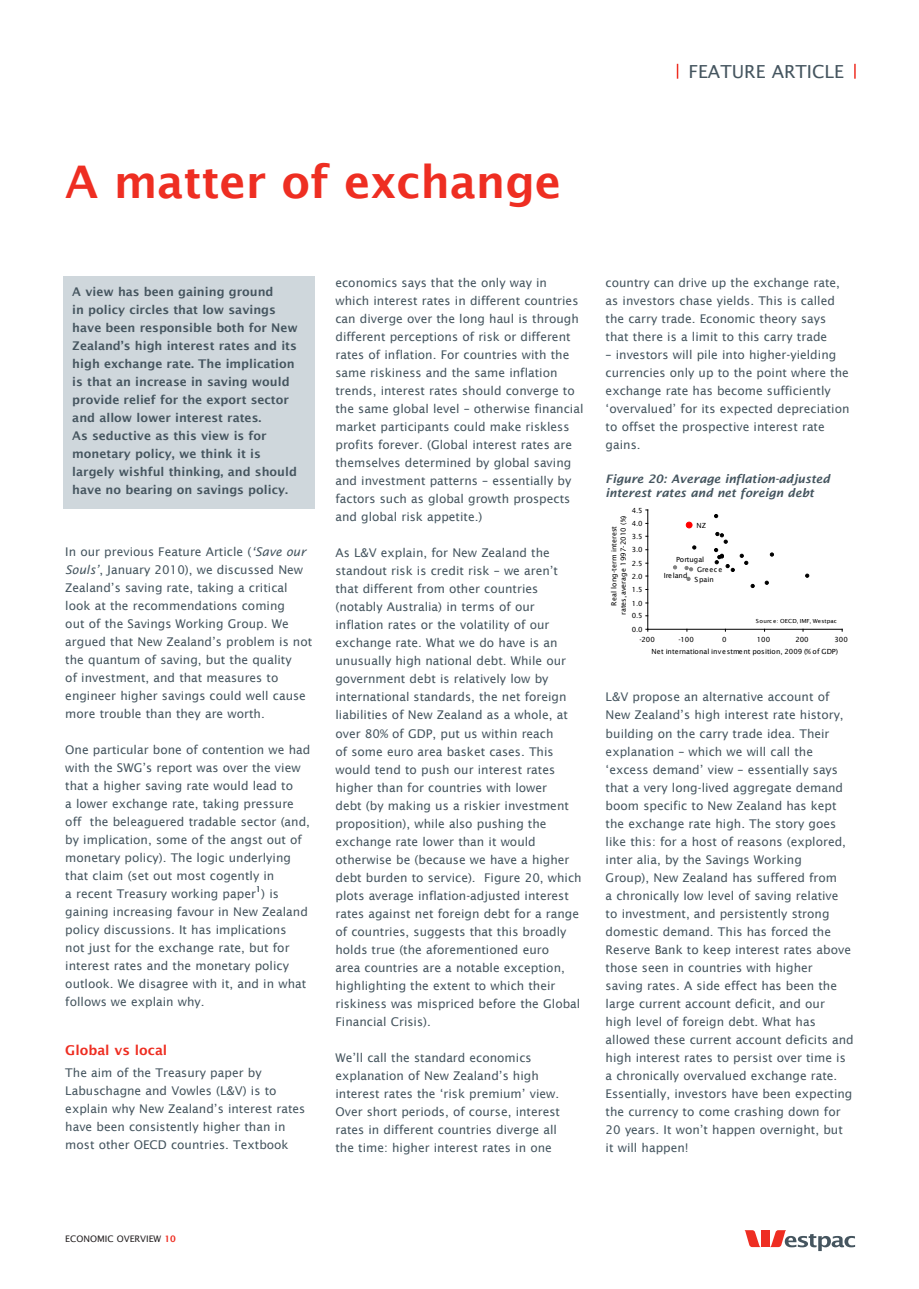
<style>
.page{position:relative;width:919px;height:1289px;background:#fff}
.page>*{position:absolute;margin:0;border:0;box-sizing:border-box;transform-origin:0 0}
.t1{font:600 45px "Lucida Sans";letter-spacing:-.005em;color:#ee2e22}
.t2{font:18px "Lucida Sans";color:#45555f}
.t3{font:600 13.5px "Lucida Sans";color:#ee2e22}
.t4{font:12px/18px "Lucida Sans";color:#45555f}
.t5{font:600 12px/18px "Lucida Sans";color:#45555f}
.t6{font:italic 600 11.7px/14.2px "Lucida Sans";letter-spacing:-.005em;color:#45555f}
.t7{font:9px "Lucida Sans";color:#231f20}
.t8{font:600 8.25px "Lucida Sans";color:#45555f}
.t9{font:7.05px/12.1px "Lucida Sans";letter-spacing:.005em;color:#000}
.t10{font:5.55px "Lucida Sans";letter-spacing:.01em;color:#000;scale:1.06 1}
.s1{font-style:italic}
.s2{font-weight:600;color:#ee2e22}
</style>
<div class="page">
<svg style="left:744px;top:1230px;width:16px;height:16px"></svg>
<div style="left:760px;top:1230px;width:9px;height:16px;background:#ee2e22"></div>
<svg style="left:770px;top:1230px;width:85px;height:20px"></svg>
<svg style="left:676px;top:64px;width:2px;height:15px"></svg>
<svg style="left:854px;top:64px;width:1px;height:15px"></svg>
<div style="left:64px;top:276px;width:251px;height:233px;background:#cfd7dc"></div>
<hr style="left:647px;top:510px;width:1px;height:119px;background:#000">
<hr style="left:647px;top:629px;width:195px;height:1px;background:#000">
<svg style="left:692px;top:545px;width:4px;height:4px"></svg>
<svg style="left:673px;top:565px;width:4px;height:4px"></svg>
<svg style="left:750px;top:584px;width:4px;height:4px"></svg>
<svg style="left:714px;top:514px;width:4px;height:4px"></svg>
<svg style="left:686px;top:522px;width:6px;height:6px"></svg>
<svg style="left:770px;top:552px;width:3px;height:4px"></svg>
<svg style="left:684px;top:566px;width:9px;height:5px"></svg>
<svg style="left:686px;top:577px;width:4px;height:4px"></svg>
<svg style="left:805px;top:573px;width:4px;height:4px"></svg>
<svg style="left:714px;top:532px;width:34px;height:40px"></svg>
<h2 class="t2" style="left:688px;top:61px;width:157px">FEATURE ARTICLE</h2>
<h1 class="t1" style="left:65px;top:156px;width:497px">A matter of exchange</h1>
<p class="t5" style="left:72px;top:282px;width:227px">A view has been gaining ground<br>in policy circles that low savings have been responsible both for New Zealand’s high interest rates and its high exchange rate. The implication is that an increase in saving would provide relief for the export sector and allow lower interest rates.<br>As seductive as this view is for monetary policy, we think it is largely wishful thinking, and should have no bearing on savings policy.</p>
<p class="t4" style="left:65px;top:542px;width:248px">In our previous Feature Article (<span class="s1">‘Save our Souls’</span>, January 2010), we discussed New Zealand’s saving rate, taking a critical look at the recommendations coming<br>out of the Savings Working Group. We argued that New Zealand’s problem is not the quantum of saving, but the quality<br>of investment, and that measures to engineer higher savings could well cause more trouble than they are worth.</p>
<p class="t4" style="left:65px;top:740px;width:246px">One particular bone of contention we had with the SWG’s report was over the view that a higher saving rate would lead to<br>a lower exchange rate, taking pressure off the beleaguered tradable sector (and, by implication, some of the angst out of monetary policy). The logic underlying that claim (set out most cogently in<br>a recent Treasury working paper ) is</p>
<p class="t8" style="left:256px;top:883px;width:7px">1</p>
<p class="t4" style="left:65px;top:902px;width:244px">gaining increasing favour in New Zealand policy discussions. It has implications not just for the exchange rate, but for interest rates and the monetary policy outlook. We disagree with it, and in what follows we explain why.</p>
<p class="t3" style="left:65px;top:1042px;width:103px">Global vs local</p>
<p class="t4" style="left:65px;top:1063px;width:241px">The aim of the Treasury paper by Labuschagne and Vowles (L&amp;V) is to explain why New Zealand’s interest rates have been consistently higher than in most other OECD countries. Textbook</p>
<p class="t4" style="left:335px;top:274px;width:249px">economics says that the only way in which interest rates in different countries can diverge over the long haul is through different perceptions of risk or different rates of inflation. For countries with the same riskiness and the same inflation trends, interest rates should converge to the same global level – otherwise financial market participants could make riskless profits forever. (Global interest rates are themselves determined by global saving and investment patterns – essentially by factors such as global growth prospects and global risk appetite.)</p>
<p class="t4" style="left:335px;top:544px;width:248px">As L&amp;V explain, for New Zealand the standout risk is credit risk – we aren’t that different from other countries (notably Australia) in terms of our inflation rates or the volatility of our exchange rate. What we do have is an unusually high national debt. While our government debt is relatively low by international standards, the net foreign liabilities of New Zealand as a whole, at over 80% of GDP, put us within reach<br>of some euro area basket cases. This would tend to push our interest rates higher than for countries with lower<br>debt (by making us a riskier investment proposition), while also pushing the exchange rate lower than it would otherwise be (because we have a higher debt burden to service). Figure 20, which plots average inflation-adjusted interest rates against net foreign debt for a range of countries, suggests that this broadly holds true (the aforementioned euro<br>area countries are a notable exception, highlighting the extent to which their riskiness was mispriced before the Global Financial Crisis).</p>
<p class="t4" style="left:335px;top:1048px;width:226px">We’ll call the standard economics explanation of New Zealand’s high interest rates the ‘risk premium’ view.<br>Over short periods, of course, interest rates in different countries diverge all the time: higher interest rates in one</p>
<p class="t4" style="left:605px;top:274px;width:236px">country can drive up the exchange rate, as investors chase yields. This is called the carry trade. Economic theory says that there is a limit to this carry trade</p>
<p class="t4" style="left:605px;top:346px;width:245px">– investors will pile into higher-yielding currencies only up to the point where the exchange rate has become sufficiently ‘overvalued’ for its expected depreciation to offset the prospective interest rate gains.</p>
<p class="t6" style="left:605px;top:471px;width:226px">Figure 20: Average inflation-adjusted interest rates and net foreign debt</p>
<p class="t9" style="left:631px;top:504px;width:12px">4.5</p>
<p class="t9" style="left:609px;top:615px;width:101px;line-height:9.6px;text-align:center;rotate:-90deg">Real long-term interest rates,average 1997-2010 (%)</p>
<p class="t9" style="left:631px;top:517px;width:12px">4.0</p>
<p class="t9" style="left:631px;top:530px;width:12px">3.5</p>
<p class="t9" style="left:631px;top:543px;width:12px">3.0</p>
<p class="t9" style="left:631px;top:557px;width:12px">2.5</p>
<p class="t9" style="left:631px;top:570px;width:12px">2.0</p>
<p class="t9" style="left:631px;top:583px;width:12px">1.5</p>
<p class="t9" style="left:631px;top:597px;width:12px">1.0</p>
<p class="t9" style="left:631px;top:609px;width:12px">0.5</p>
<p class="t9" style="left:631px;top:623px;width:12px">0.0</p>
<p class="t9" style="left:696px;top:519px;width:11px">NZ</p>
<p class="t9" style="left:676px;top:553px;width:30px">Portugal</p>
<p class="t9" style="left:663px;top:569px;width:25px">Ireland</p>
<p class="t9" style="left:697px;top:563px;width:27px">Greece</p>
<p class="t9" style="left:694px;top:573px;width:21px">Spain</p>
<p class="t10" style="left:755px;top:617px;width:78px">Source: OECD, IMF, Westpac</p>
<p class="t9" style="left:639px;top:633px;width:17px">-200</p>
<p class="t9" style="left:678px;top:633px;width:17px">-100</p>
<p class="t9" style="left:722px;top:633px;width:6px">0</p>
<p class="t9" style="left:756px;top:633px;width:15px">100</p>
<p class="t9" style="left:795px;top:633px;width:15px">200</p>
<p class="t9" style="left:651px;top:633px;width:198px;text-indent:183px">300<br>Net international investment position, 2009 (% of GDP)</p>
<p class="t4" style="left:605px;top:688px;width:249px">L&amp;V propose an alternative account of New Zealand’s high interest rate history, building on the carry trade idea. Their explanation – which we will call the ‘excess demand’ view – essentially says that a very long-lived aggregate demand boom specific to New Zealand has kept the exchange rate high. The story goes like this: for a host of reasons (explored, inter alia, by the Savings Working<br>Group), New Zealand has suffered from<br>a chronically low level of saving relative<br>to investment, and persistently strong domestic demand. This has forced the Reserve Bank to keep interest rates above those seen in countries with higher<br>saving rates. A side effect has been the large current account deficit, and our high level of foreign debt. What has allowed these current account deficits and high interest rates to persist over time is a chronically overvalued exchange rate.<br>Essentially, investors have been expecting the currency to come crashing down for 20 years. It won’t happen overnight, but it will happen!</p>
<p class="t7" style="left:65px;top:1233px;width:112px">ECONOMIC OVERVIEW <span class="s2">10</span></p>
</div>
